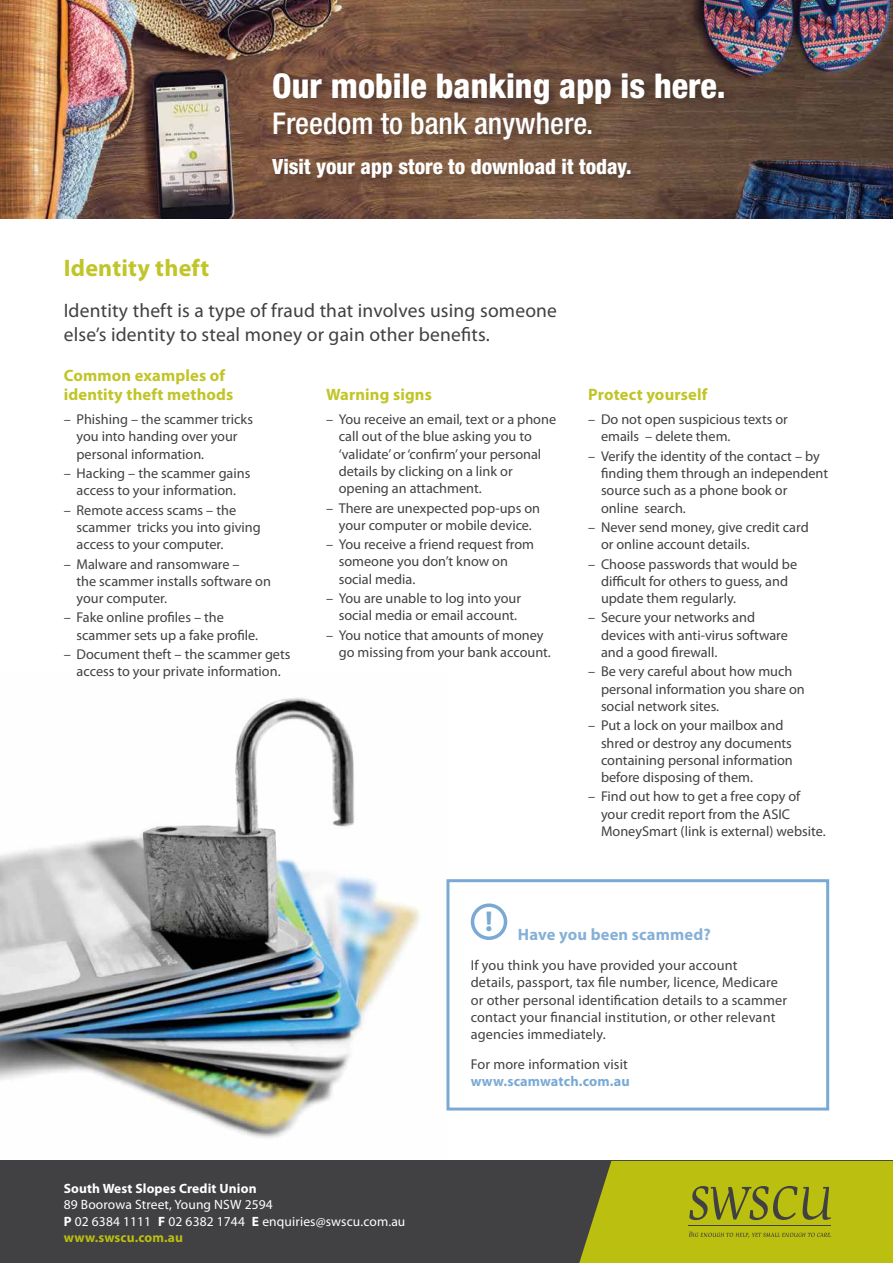
<style>
.page{position:relative;width:893px;height:1263px;background:#fff}
.page>*{position:absolute;margin:0;border:0;box-sizing:border-box;transform-origin:0 0}
.t1{font:800 condensed 34.05px "Helvetica Neue";color:#fff}
.t2{font:500 condensed 30px "Helvetica Neue";color:#fff}
.t3{font:700 28.8px "Myriad Pro";color:#7aaad4}
.t4{font:700 24px "Myriad Pro";letter-spacing:.01em;color:#c1c528}
.t5{font:800 condensed 21px "Helvetica Neue";color:#fff}
.t6{font:19.5px/24px "Myriad Pro";letter-spacing:.01em;color:#414042}
.t7{font:700 16.5px/19.5px "Myriad Pro";letter-spacing:.01em;color:#c1c528}
.t8{font:700 16.5px "Myriad Pro";letter-spacing:.01em;color:#86b0d7}
.t9{font:14.25px/17.2px "Myriad Pro";color:#414042}
.t10{font:700 14.25px "Myriad Pro";letter-spacing:.01em;color:#7aaad4}
.t11{font:13.5px/16.5px "Myriad Pro";letter-spacing:.01em;color:#fff}
.t12{font:700 13.5px "Myriad Pro";letter-spacing:.01em;color:#fff}
.s1{font-weight:700}
.s2{font-weight:700;color:#babf10}
</style>
<div class="page">
<img style="left:0;top:698px;width:421px;height:440px">
<img style="left:0;top:0;width:893px;height:219px">
<div style="left:268px;top:68px;width:469px;height:85px;background:#000;opacity:.25"></div>
<div style="left:268px;top:154px;width:376px;height:37px;background:#000;opacity:.25"></div>
<div style="left:0;top:1161px;width:893px;height:102px;background:#414042"></div>
<svg style="left:579px;top:1161px;width:314px;height:102px;background:#acb115"></svg>
<svg style="left:471px;top:903px;width:36px;height:37px"></svg>
<div style="left:446px;top:879px;width:383px;height:231px;border:3px solid #7aaad4"></div>
<h1 class="t1" style="left:272px;top:64px;width:455px">Our mobile banking app is here.</h1>
<h2 class="t2" style="left:272px;top:105px;width:323px">Freedom to bank anywhere.</h2>
<h3 class="t5" style="left:272px;top:154px;width:361px">Visit your app store to download it today.</h3>
<h3 class="t4" style="left:64px;top:252px;width:147px">Identity theft</h3>
<h3 class="t6" style="left:64px;top:298px;width:495px">Identity theft is a type of fraud that involves using someone else’s identity to steal money or gain other benefits.</h3>
<p class="t7" style="left:64px;top:365px;width:171px">Common examples of identity theft methods</p>
<p class="t9" style="left:77px;top:410px;width:178px;text-indent:-13px">– Phishing – the scammer tricks you into handing over your personal information.</p>
<p class="t9" style="left:64px;top:464px;width:188px;text-align:center">– Hacking – the scammer gains access to your information.</p>
<p class="t9" style="left:77px;top:501px;width:186px;text-indent:-13px">– Remote access scams – the scammer tricks you into giving access to your computer.</p>
<p class="t9" style="left:77px;top:555px;width:196px;text-indent:-13px">– Malware and ransomware –<br>the scammer installs software on your computer.</p>
<p class="t9" style="left:77px;top:609px;width:183px;text-indent:-13px">– Fake online profiles – the scammer sets up a fake profile.</p>
<p class="t9" style="left:64px;top:645px;width:228px;text-align:center">– Document theft – the scammer gets access to your private information.</p>
<p class="t7" style="left:326px;top:385px;width:107px">Warning signs</p>
<p class="t9" style="left:339px;top:410px;width:219px;text-indent:-13px">– You receive an email, text or a phone call out of the blue asking you to ‘validate’ or ‘confirm’ your personal details by clicking on a link or opening an attachment.</p>
<p class="t9" style="left:326px;top:499px;width:216px;text-align:center">– There are unexpected pop-ups on your computer or mobile device.</p>
<p class="t9" style="left:339px;top:535px;width:197px;text-indent:-13px">– You receive a friend request from someone you don’t know on social media.</p>
<p class="t9" style="left:326px;top:589px;width:197px;text-align:right">– You are unable to log into your social media or email account.</p>
<p class="t9" style="left:339px;top:626px;width:214px;text-indent:-13px">– You notice that amounts of money go missing from your bank account.</p>
<p class="t7" style="left:588px;top:385px;width:121px">Protect yourself</p>
<p class="t9" style="left:601px;top:410px;width:188px;text-indent:-13px">– Do not open suspicious texts or emails – delete them.</p>
<p class="t9" style="left:601px;top:447px;width:229px;text-indent:-13px">– Verify the identity of the contact – by finding them through an independent source such as a phone book or online search.</p>
<p class="t9" style="left:601px;top:518px;width:209px;text-indent:-13px">– Never send money, give credit card or online account details.</p>
<p class="t9" style="left:601px;top:555px;width:198px;text-indent:-13px">– Choose passwords that would be difficult for others to guess, and update them regularly.</p>
<p class="t9" style="left:601px;top:609px;width:188px;text-indent:-13px">– Secure your networks and devices with anti-virus software and a good firewall.</p>
<p class="t9" style="left:601px;top:663px;width:205px;text-indent:-13px">– Be very careful about how much personal information you share on social network sites.</p>
<p class="t9" style="left:601px;top:717px;width:193px;text-indent:-13px">– Put a lock on your mailbox and shred or destroy any documents containing personal information before disposing of them.</p>
<p class="t9" style="left:601px;top:788px;width:226px;text-indent:-13px">– Find out how to get a free copy of your credit report from the ASIC<br>MoneySmart (link is external) website.</p>
<p class="t12" style="left:64px;top:1179px;width:194px">South West Slopes Credit Union</p>
<p class="t11" style="left:64px;top:1196px;width:343px">89 Boorowa Street, Young NSW 2594<br><span class="s1">P</span> 02 6384 1111 <span class="s1">F</span> 02 6382 1744 <span class="s1">E</span> enquiries@swscu.com.au <span class="s2">www.swscu.com.au</span></p>
<h3 class="t3" style="left:485px;top:903px;width:9px">!</h3>
<p class="t8" style="left:518px;top:924px;width:194px">Have you been scammed?</p>
<p class="t9" style="left:471px;top:956px;width:318px">If you think you have provided your account<br>details, passport, tax file number, licence, Medicare or other personal identification details to a scammer contact your financial institution, or other relevant agencies immediately.</p>
<p class="t9" style="left:471px;top:1055px;width:159px">For more information visit</p>
<p class="t10" style="left:471px;top:1072px;width:160px">www.scamwatch.com.au</p>
</div>
